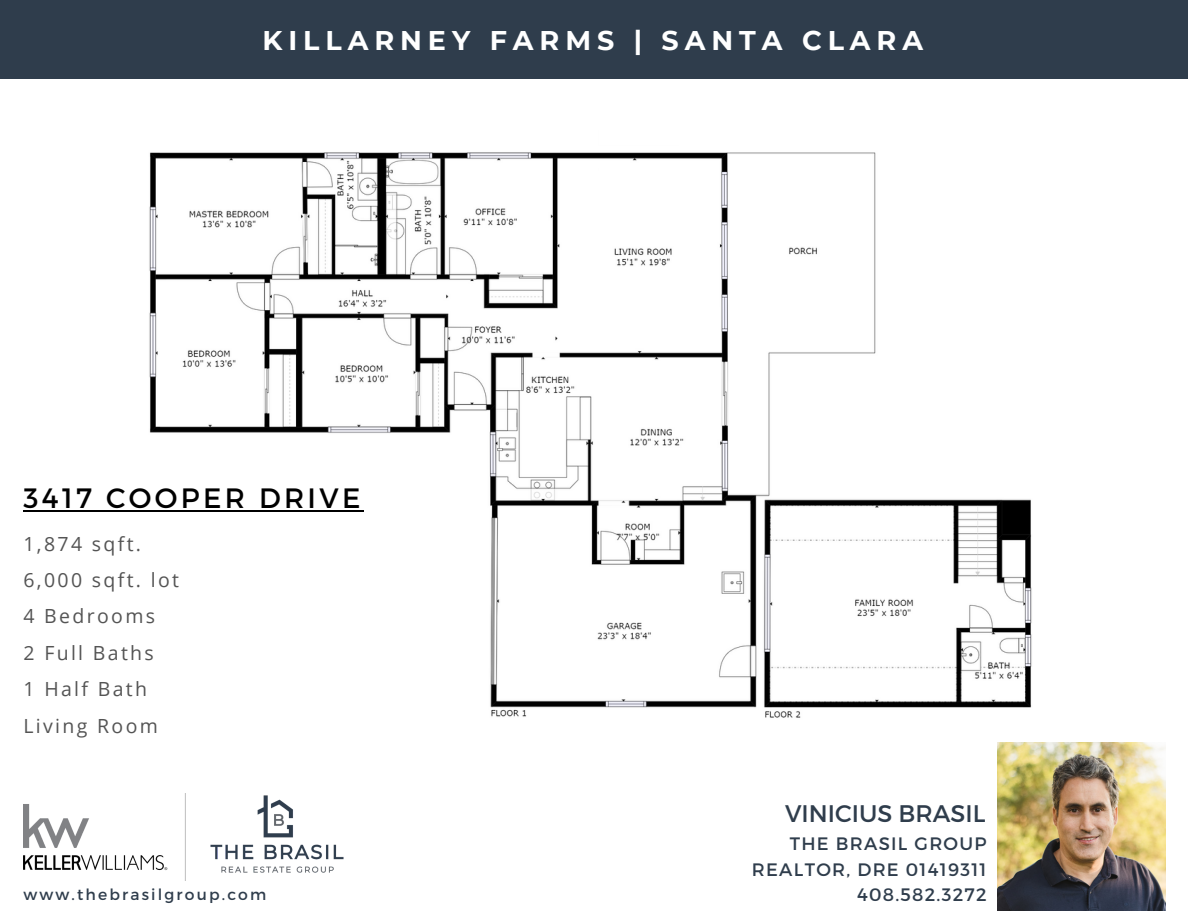
<style>
.page{position:relative;width:1188px;height:918px;background:#fff}
.page>*{position:absolute;margin:0;border:0;box-sizing:border-box;transform-origin:0 0}
.t1{font:28.05px "Montserrat";letter-spacing:.12em;color:#000}
.t2{font:700 27px "Montserrat";letter-spacing:.22em;color:#fff}
.t3{font:24px "Montserrat";color:#2f3d4c}
.t4{font:19.5px "Open Sans";letter-spacing:.12em;color:#545454}
.t5{font:18px "Montserrat";letter-spacing:.07em;color:#2f3d4c}
.t6{font:15.6px "Montserrat";letter-spacing:.14em;color:#2f3d4c}
</style>
<div class="page">
<div style="left:0;top:0;width:1188px;height:78px;background:#2f3d4c"></div>
<img style="left:149px;top:152px;width:883px;height:566px">
<div style="left:413px;top:480px;width:37px;height:8px;background:#fff"></div>
<img style="left:997px;top:742px;width:168px;height:168px">
<img style="left:23px;top:794px;width:321px;height:86px">
<hr style="left:23px;top:510px;width:341px;height:2px;background:#000">
<p class="t2" style="left:263px;top:23px;width:662px">KILLARNEY FARMS | SANTA CLARA</p>
<p class="t1" style="left:23px;top:480px;width:339px">3417 COOPER DRIVE</p>
<p class="t4" style="left:23px;top:530px;width:119px">1,874 sqft.</p>
<p class="t4" style="left:23px;top:566px;width:157px">6,000 sqft. lot</p>
<p class="t4" style="left:23px;top:603px;width:133px">4 Bedrooms</p>
<p class="t4" style="left:23px;top:639px;width:132px">2 Full Baths</p>
<p class="t4" style="left:23px;top:676px;width:125px">1 Half Bath</p>
<p class="t4" style="left:23px;top:712px;width:136px">Living Room</p>
<p class="t6" style="left:23px;top:884px;width:244px">www.thebrasilgroup.com</p>
<p class="t3" style="left:785px;top:798px;width:202px">VINICIUS BRASIL</p>
<p class="t5" style="left:790px;top:832px;width:198px">THE BRASIL GROUP</p>
<p class="t5" style="left:752px;top:858px;width:236px">REALTOR, DRE 01419311</p>
<p class="t5" style="left:857px;top:883px;width:131px">408.582.3272</p>
</div>
